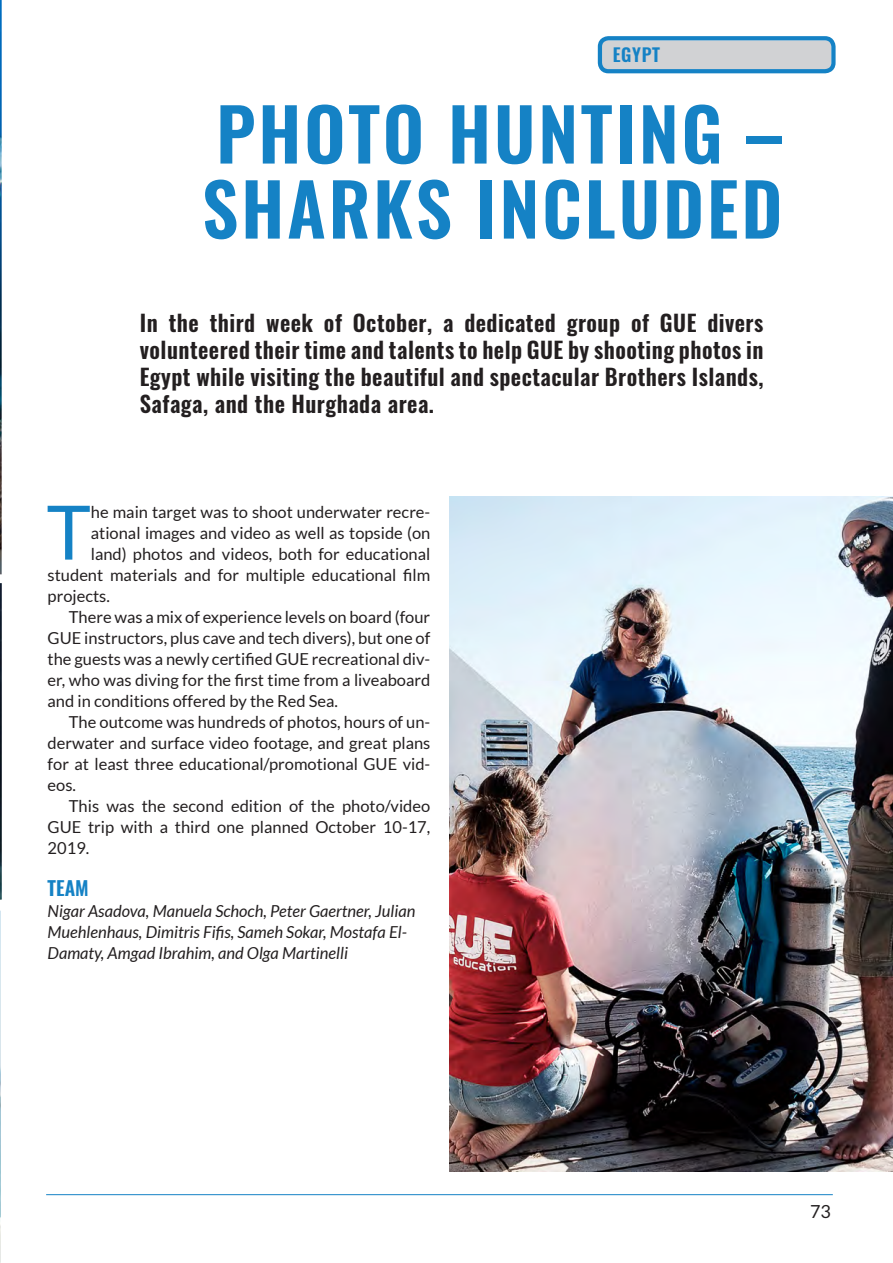
<style>
.page{position:relative;width:893px;height:1263px;background:#fff}
.page>*{position:absolute;margin:0;border:0;box-sizing:border-box;transform-origin:0 0}
.Body_uncial{font:75.15px "Lato";color:#1582c5}
.Blue_heading{font:600 72px/75px "Oswald";letter-spacing:.04em;color:#1582c5}
.Deck{font:600 22.5px/27px "Oswald";letter-spacing:.02em;color:#231f20;text-align:justify}
.Sub_heading{font:600 19.5px "Oswald";color:#1582c5}
.Label{font:600 18px "Oswald";letter-spacing:.04em;color:#1582c5}
.t1{font:18px "Lato";color:#231f20}
.Body_5mm_indent{font:16.5px/21px "Lato";color:#231f20;text-align:justify}
.Body_uncial-2{font:16.5px "Lato";color:#231f20}
.Links___teams{font:italic 16.5px/21px "Lato";color:#231f20}
</style>
<div class="page">
<hr style="left:46px;top:1194px;width:787px;height:1px;background:#1582c5">
<img style="left:449px;top:497px;width:444px;height:674px">
<svg style="left:0;top:0;width:2px;height:1263px"></svg>
<div style="left:602px;top:40px;width:229px;height:29px;background:#d1d2d4;border-radius:4px"></div>
<div style="left:598px;top:36px;width:238px;height:37px;border:4px solid #1582c5;border-radius:9px"></div>
<p class="Label" style="left:613px;top:42px;width:49px">EGYPT</p>
<p class="Blue_heading" style="left:202px;top:99px;width:582px">PHOTO HUNTING –<br>SHARKS INCLUDED</p>
<p class="Deck" style="left:140px;top:310px;width:625px">In the third week of October, a dedicated group of GUE divers volunteered their time and talents to help GUE by shooting photos in Egypt while visiting the beautiful and spectacular Brothers Islands, Safaga, and the Hurghada area.</p>
<p class="Body_uncial" style="left:47px;top:490px;width:46px">T</p>
<p class="Body_uncial-2" style="left:91px;top:502px;width:341px">he main target was to shoot underwater recre-</p>
<p class="Body_uncial-2" style="left:91px;top:523px;width:341px">ational images and video as well as topside (on</p>
<p class="Body_uncial-2" style="left:91px;top:544px;width:341px">land) photos and videos, both for educational</p>
<p class="Body_uncial-2" style="left:48px;top:565px;width:384px">student materials and for multiple educational film</p>
<p class="Body_uncial-2" style="left:48px;top:586px;width:64px">projects.</p>
<p class="Body_5mm_indent" style="left:48px;top:606px;width:384px;text-indent:21px">There was a mix of experience levels on board (four GUE instructors, plus cave and tech divers), but one of the guests was a newly certified GUE recreational div&shy;er, who was diving for the first time from a liveaboard and in conditions offered by the Red Sea.</p>
<p class="Body_5mm_indent" style="left:48px;top:711px;width:384px;text-indent:21px">The outcome was hundreds of photos, hours of un&shy;derwater and surface video footage, and great plans for at least three educational/promotional GUE vid&shy;eos.</p>
<p class="Body_5mm_indent" style="left:48px;top:795px;width:384px;text-indent:21px">This was the second edition of the photo/video GUE trip with a third one planned October 10-17, 2019.</p>
<p class="Sub_heading" style="left:48px;top:874px;width:43px">TEAM</p>
<p class="Links___teams" style="left:48px;top:901px;width:369px">Nigar Asadova, Manuela Schoch, Peter Gaertner, Julian<br>Muehlenhaus, Dimitris Fifis, Sameh Sokar, Mostafa El-<br>Damaty, Amgad Ibrahim, and Olga Martinelli</p>
<p class="t1" style="left:810px;top:1201px;width:22px">73</p>
</div>
